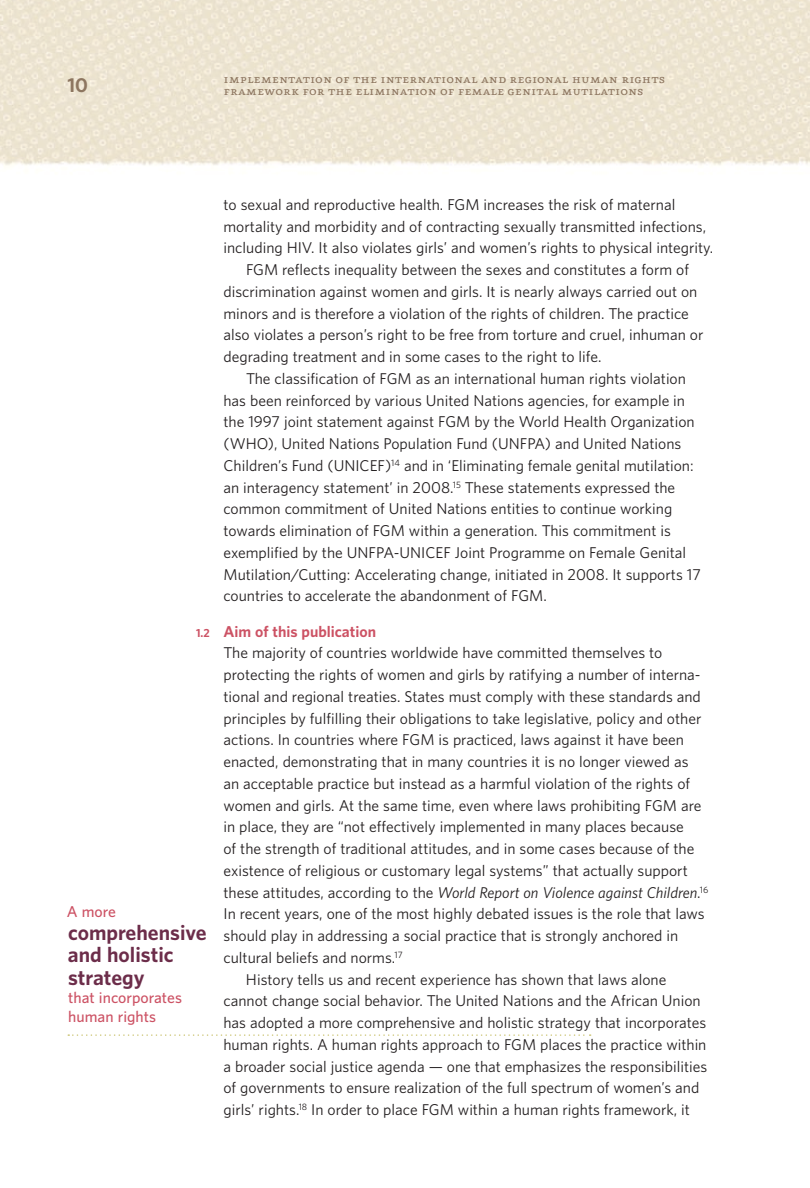
<style>
.page{position:relative;width:810px;height:1188px;background:#fff}
.page>*{position:absolute;margin:0;border:0;box-sizing:border-box;transform-origin:0 0}
.t1{font:700 19.5px/22.5px "UNFPA";color:#6c2d4a}
.t2{font:700 18px "UNFPA";color:#8d7660}
.t3{font:15px "Eureka Small Caps";color:#8d7660}
.t4{font:14.25px "UNFPA Text";color:#231f20}
.t5{font:italic 14.25px "UNFPA Text";color:#231f20}
.t6{font:600 14.25px/18.8px "UNFPA";color:#cc5264}
.t7{font:700 14.25px "UNFPA";color:#cc5264}
.s1{font-size:10.5px}
.s2{font-style:normal}
</style>
<div class="page">
<img style="left:0;top:0;width:810px;height:166px">
<svg style="left:68px;top:1034px;width:523px;height:2px"></svg>
<p class="t2" style="left:68px;top:73px;width:22px">10</p>
<p class="t3" style="left:224px;top:72px;width:443px">implementation of the international and regional human rights</p>
<p class="t3" style="left:224px;top:84px;width:422px">framework for the elimination of female genital mutilations</p>
<p class="t4" style="left:224px;top:195px;width:453px">to sexual and reproductive health. FGM increases the risk of maternal</p>
<p class="t4" style="left:224px;top:217px;width:484px">mortality and morbidity and of contracting sexually transmitted infections,</p>
<p class="t4" style="left:224px;top:239px;width:491px">including HIV. It also violates girls’ and women’s rights to physical integrity.</p>
<p class="t4" style="left:246px;top:260px;width:445px">FGM reflects inequality between the sexes and constitutes a form of</p>
<p class="t4" style="left:224px;top:282px;width:475px">discrimination against women and girls. It is nearly always carried out on</p>
<p class="t4" style="left:224px;top:304px;width:467px">minors and is therefore a violation of the rights of children. The practice</p>
<p class="t4" style="left:224px;top:326px;width:481px">also violates a person’s right to be free from torture and cruel, inhuman or</p>
<p class="t4" style="left:224px;top:347px;width:380px">degrading treatment and in some cases to the right to life.</p>
<p class="t4" style="left:246px;top:369px;width:441px">The classification of FGM as an international human rights violation</p>
<p class="t4" style="left:224px;top:391px;width:463px">has been reinforced by various United Nations agencies, for example in</p>
<p class="t4" style="left:224px;top:413px;width:473px">the 1997 joint statement against FGM by the World Health Organization</p>
<p class="t4" style="left:224px;top:434px;width:459px">(WHO), United Nations Population Fund (UNFPA) and United Nations</p>
<p class="t4" style="left:224px;top:456px;width:472px">Children’s Fund (UNICEF)<sup>14</sup> and in ‘Eliminating female genital mutilation:</p>
<p class="t4" style="left:223px;top:478px;width:453px">an interagency statement’ in 2008.<sup>15</sup> These statements expressed the</p>
<p class="t4" style="left:223px;top:500px;width:450px">common commitment of United Nations entities to continue working</p>
<p class="t4" style="left:223px;top:521px;width:449px">towards elimination of FGM within a generation. This commitment is</p>
<p class="t4" style="left:223px;top:543px;width:464px">exemplified by the UNFPA-UNICEF Joint Programme on Female Genital</p>
<p class="t4" style="left:223px;top:565px;width:479px">Mutilation/Cutting: Accelerating change, initiated in 2008. It supports 17</p>
<p class="t4" style="left:223px;top:587px;width:325px">countries to accelerate the abandonment of FGM.</p>
<p class="t7" style="left:196px;top:622px;width:181px"><span class="s1">1.2</span> Aim of this publication</p>
<p class="t4" style="left:224px;top:644px;width:440px">The majority of countries worldwide have committed themselves to</p>
<p class="t4" style="left:224px;top:665px;width:479px">protecting the rights of women and girls by ratifying a number of interna-</p>
<p class="t4" style="left:224px;top:687px;width:479px">tional and regional treaties. States must comply with these standards and</p>
<p class="t4" style="left:224px;top:709px;width:479px">principles by fulfilling their obligations to take legislative, policy and other</p>
<p class="t4" style="left:224px;top:731px;width:462px">actions. In countries where FGM is practiced, laws against it have been</p>
<p class="t4" style="left:224px;top:752px;width:467px">enacted, demonstrating that in many countries it is no longer viewed as</p>
<p class="t4" style="left:224px;top:774px;width:468px">an acceptable practice but instead as a harmful violation of the rights of</p>
<p class="t4" style="left:224px;top:796px;width:479px">women and girls. At the same time, even where laws prohibiting FGM are</p>
<p class="t4" style="left:224px;top:818px;width:462px">in place, they are “not effectively implemented in many places because</p>
<p class="t4" style="left:224px;top:839px;width:472px">of the strength of traditional attitudes, and in some cases because of the</p>
<p class="t4" style="left:224px;top:861px;width:466px">existence of religious or customary legal systems” that actually support</p>
<p class="t5" style="left:224px;top:883px;width:486px"><span class="s2">these attitudes, according to the</span> World Report on Violence against Children<span class="s2">.</span><sup>16</sup></p>
<p class="t4" style="left:223px;top:905px;width:483px">In recent years, one of the most highly debated issues is the role that laws</p>
<p class="t4" style="left:223px;top:926px;width:456px">should play in addressing a social practice that is strongly anchored in</p>
<p class="t4" style="left:223px;top:948px;width:181px">cultural beliefs and norms.<sup>17</sup></p>
<p class="t4" style="left:246px;top:970px;width:422px">History tells us and recent experience has shown that laws alone</p>
<p class="t4" style="left:223px;top:992px;width:479px">cannot change social behavior. The United Nations and the African Union</p>
<p class="t4" style="left:223px;top:1013px;width:484px">has adopted a more comprehensive and holistic strategy that incorporates</p>
<p class="t4" style="left:223px;top:1035px;width:484px">human rights. A human rights approach to FGM places the practice within</p>
<p class="t4" style="left:223px;top:1057px;width:485px">a broader social justice agenda — one that emphasizes the responsibilities</p>
<p class="t4" style="left:223px;top:1079px;width:477px">of governments to ensure realization of the full spectrum of women’s and</p>
<p class="t4" style="left:223px;top:1100px;width:468px">girls’ rights.<sup>18</sup> In order to place FGM within a human rights framework, it</p>
<p class="t6" style="left:67px;top:902px;width:51px">A more</p>
<h1 class="t1" style="left:68px;top:920px;width:140px">comprehensive and holistic strategy</h1>
<p class="t6" style="left:68px;top:988px;width:115px">that incorporates human rights</p>
</div>
